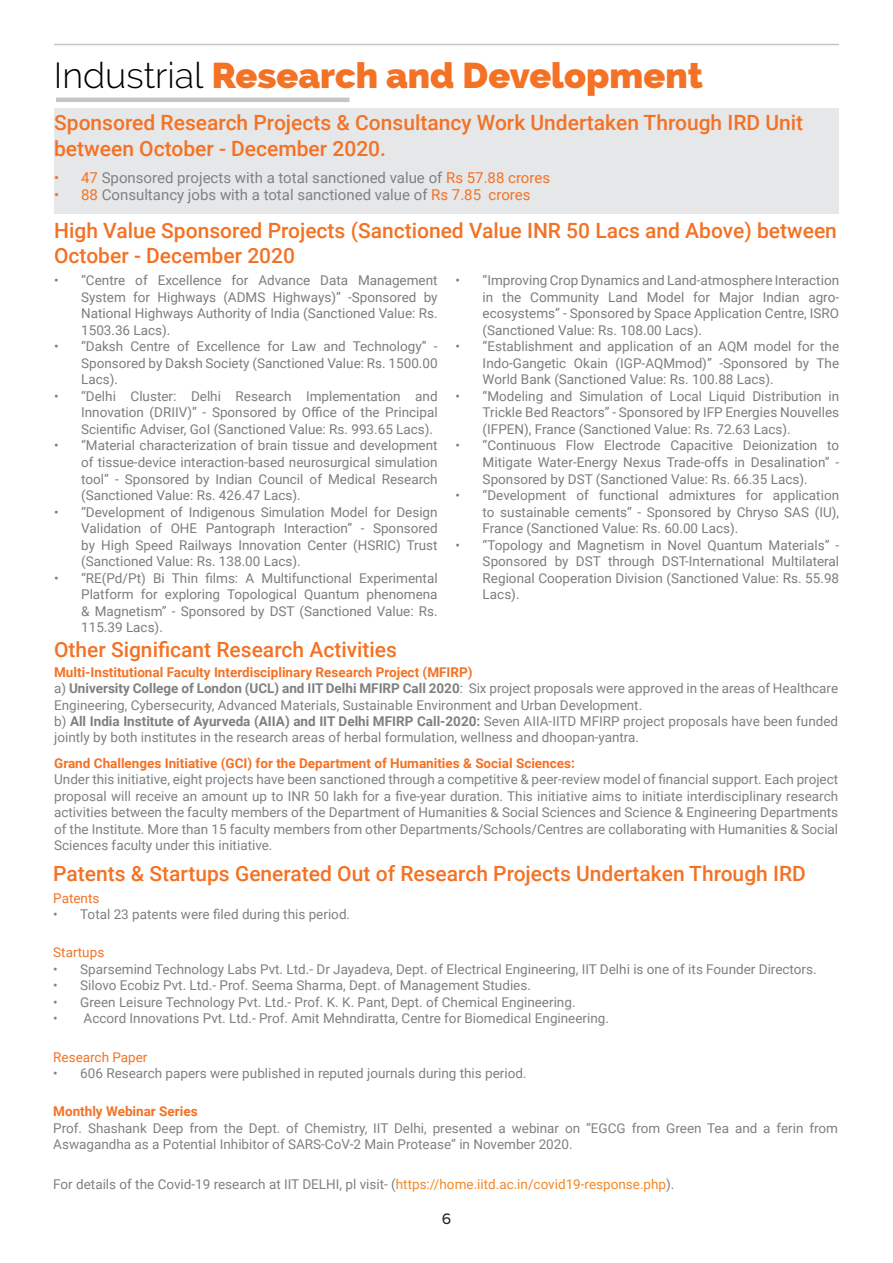
<style>
.page{position:relative;width:893px;height:1263px;background:#fff}
.page>*{position:absolute;margin:0;border:0;box-sizing:border-box;transform-origin:0 0}
.Sub_Title{font:800 36px "Raleway";color:#f37225}
.Text_Area{font:500 21px/25.2px "Roboto";color:#f37225}
.t1{font:15px "Roboto";color:#7f8080}
.t2{font:15px "Varela";color:#231f20}
.t3{font:13.5px/16.5px "Roboto";color:#7c7d7d;text-align:justify}
.Text_Area-2{font:13.5px/16.5px "Roboto";color:#7f8080}
.Text_Area-3{font:700 13.5px "Roboto";color:#f37225}
.Text_Area-4{font:13.5px "Roboto";color:#f37225}
.s1{font-weight:300;color:#000}
.s2{color:#f37225}
.s3{font-weight:700}
.s4{color:#f48723}
</style>
<div class="page">
<hr style="left:54px;top:44px;width:785px;height:1px;background:#c6c6c5">
<hr style="left:56px;top:98px;width:294px;height:4px;background:#c6c6c5">
<div style="left:54px;top:109px;width:785px;height:105px;background:#e6e7e9"></div>
<p class="Sub_Title" style="left:54px;top:55px;width:651px"><span class="s1">Industrial</span> Research and Development</p>
<p class="Text_Area" style="left:54px;top:110px;width:750px">Sponsored Research Projects &amp; Consultancy Work Undertaken Through IRD Unit between October - December 2020.</p>
<p class="t1" style="left:54px;top:167px;width:497px"><span class="s2">• 47</span> Sponsored projects with a total sanctioned value of <span class="s2">Rs 57.88 crores</span></p>
<p class="t1" style="left:54px;top:184px;width:478px"><span class="s2">• 88</span> Consultancy jobs with a total sanctioned value of <span class="s2">Rs 7.85 crores</span></p>
<p class="Text_Area" style="left:54px;top:217px;width:784px">High Value Sponsored Projects (Sanctioned Value INR 50 Lacs and Above) between<br>October - December 2020</p>
<p class="t3" style="left:81px;top:272px;width:358px;text-indent:-27px">• “Centre of Excellence for Advance Data Management System for Highways (ADMS Highways)” -Sponsored by National Highways Authority of India (Sanctioned Value: Rs.<br>1503.36 Lacs).</p>
<p class="t3" style="left:81px;top:338px;width:358px;text-indent:-27px">• “Daksh Centre of Excellence for Law and Technology” - Sponsored by Daksh Society (Sanctioned Value: Rs. 1500.00<br>Lacs).</p>
<p class="t3" style="left:81px;top:387px;width:358px;text-indent:-27px">• “Delhi Cluster: Delhi Research Implementation and Innovation (DRIIV)” - Sponsored by Office of the Principal Scientific Adviser, GoI (Sanctioned Value: Rs. 993.65 Lacs).</p>
<p class="t3" style="left:81px;top:437px;width:358px;text-indent:-27px">• “Material characterization of brain tissue and development of tissue-device interaction-based neurosurgical simulation tool” - Sponsored by Indian Council of Medical Research (Sanctioned Value: Rs. 426.47 Lacs).</p>
<p class="t3" style="left:81px;top:503px;width:358px;text-indent:-27px">• “Development of Indigenous Simulation Model for Design Validation of OHE Pantograph Interaction” - Sponsored by High Speed Railways Innovation Center (HSRIC) Trust (Sanctioned Value: Rs. 138.00 Lacs).</p>
<p class="t3" style="left:81px;top:569px;width:358px;text-indent:-27px">• “RE(Pd/Pt) Bi Thin films: A Multifunctional Experimental Platform for exploring Topological Quantum phenomena &amp; Magnetism” - Sponsored by DST (Sanctioned Value: Rs.<br>115.39 Lacs).</p>
<p class="t3" style="left:483px;top:272px;width:358px;text-indent:-27px">• “Improving Crop Dynamics and Land-atmosphere Interaction in the Community Land Model for Major Indian agro&shy;ecosystems” - Sponsored by Space Application Centre, ISRO (Sanctioned Value: Rs. 108.00 Lacs).</p>
<p class="t3" style="left:483px;top:338px;width:358px;text-indent:-27px">• “Establishment and application of an AQM model for the Indo-Gangetic Okain (IGP-AQMmod)” -Sponsored by The World Bank (Sanctioned Value: Rs. 100.88 Lacs).</p>
<p class="t3" style="left:483px;top:387px;width:358px;text-indent:-27px">• “Modeling and Simulation of Local Liquid Distribution in Trickle Bed Reactors” - Sponsored by IFP Energies Nouvelles (IFPEN), France (Sanctioned Value: Rs. 72.63 Lacs).</p>
<p class="t3" style="left:483px;top:437px;width:358px;text-indent:-27px">• “Continuous Flow Electrode Capacitive Deionization to Mitigate Water-Energy Nexus Trade-offs in Desalination” - Sponsored by DST (Sanctioned Value: Rs. 66.35 Lacs).</p>
<p class="t3" style="left:483px;top:486px;width:358px;text-indent:-27px">• “Development of functional admixtures for application to sustainable cements” - Sponsored by Chryso SAS (IU), France (Sanctioned Value: Rs. 60.00 Lacs).</p>
<p class="t3" style="left:483px;top:536px;width:358px;text-indent:-27px">• “Topology and Magnetism in Novel Quantum Materials” - Sponsored by DST through DST-International Multilateral Regional Cooperation Division (Sanctioned Value: Rs. 55.98<br>Lacs).</p>
<p class="Text_Area" style="left:54px;top:636px;width:344px">Other Significant Research Activities</p>
<p class="Text_Area-3" style="left:54px;top:662px;width:420px">Multi-Institutional Faculty Interdisciplinary Research Project (MFIRP)</p>
<p class="Text_Area-2" style="left:54px;top:680px;width:786px">a) <span class="s3">University College of London (UCL) and IIT Delhi MFIRP Call 2020</span>: Six project proposals were approved in the areas of Healthcare<br>Engineering, Cybersecurity, Advanced Materials, Sustainable Environment and Urban Development.</p>
<p class="Text_Area-2" style="left:54px;top:713px;width:786px">b) <span class="s3">All India Institute of Ayurveda (AIIA) and IIT Delhi MFIRP Call-2020:</span> Seven AIIA-IITD MFIRP project proposals have been funded jointly by both institutes in the research areas of herbal formulation, wellness and dhoopan-yantra.</p>
<p class="Text_Area-3" style="left:54px;top:754px;width:522px">Grand Challenges Initiative (GCI) for the Department of Humanities &amp; Social Sciences:</p>
<p class="Text_Area-2" style="left:54px;top:771px;width:786px;text-align:justify">Under this initiative, eight projects have been sanctioned through a competitive &amp; peer-review model of financial support. Each project proposal will receive an amount up to INR 50 lakh for a five-year duration. This initiative aims to initiate interdisciplinary research activities between the faculty members of the Department of Humanities &amp; Social Sciences and Science &amp; Engineering Departments of the Institute. More than 15 faculty members from other Departments/Schools/Centres are collaborating with Humanities &amp; Social Sciences faculty under this initiative.</p>
<p class="Text_Area" style="left:53px;top:860px;width:754px">Patents &amp; Startups Generated Out of Research Projects Undertaken Through IRD</p>
<p class="Text_Area-4" style="left:53px;top:888px;width:48px">Patents</p>
<p class="Text_Area-2" style="left:53px;top:906px;width:298px">• Total 23 patents were filed during this period.</p>
<p class="Text_Area-4" style="left:53px;top:943px;width:53px">Startups</p>
<p class="Text_Area-2" style="left:53px;top:960px;width:765px">• Sparsemind Technology Labs Pvt. Ltd.- Dr Jayadeva, Dept. of Electrical Engineering, IIT Delhi is one of its Founder Directors.</p>
<p class="Text_Area-2" style="left:53px;top:977px;width:479px">• Silovo Ecobiz Pvt. Ltd.- Prof. Seema Sharma, Dept. of Management Studies.</p>
<p class="Text_Area-2" style="left:53px;top:993px;width:524px">• Green Leisure Technology Pvt. Ltd.- Prof. K. K. Pant, Dept. of Chemical Engineering.</p>
<p class="Text_Area-2" style="left:53px;top:1010px;width:557px">• Accord Innovations Pvt. Ltd.- Prof. Amit Mehndiratta, Centre for Biomedical Engineering.</p>
<p class="Text_Area-4" style="left:53px;top:1047px;width:96px">Research Paper</p>
<p class="Text_Area-2" style="left:53px;top:1064px;width:475px">• 606 Research papers were published in reputed journals during this period.</p>
<p class="Text_Area-3" style="left:53px;top:1102px;width:146px">Monthly Webinar Series</p>
<p class="Text_Area-2" style="left:53px;top:1119px;width:786px">Prof. Shashank Deep from the Dept. of Chemistry, IIT Delhi, presented a webinar on “EGCG from Green Tea and a ferin from<br>Aswagandha as a Potential Inhibitor of SARS-CoV-2 Main Protease” in November 2020.</p>
<p class="Text_Area-2" style="left:53px;top:1175px;width:623px">For details of the Covid-19 research at IIT DELHI, pl visit- (<span class="s4">https://home.iitd.ac.in/covid19-response.php</span>).</p>
<p class="t2" style="left:442px;top:1209px;width:11px">6</p>
</div>
